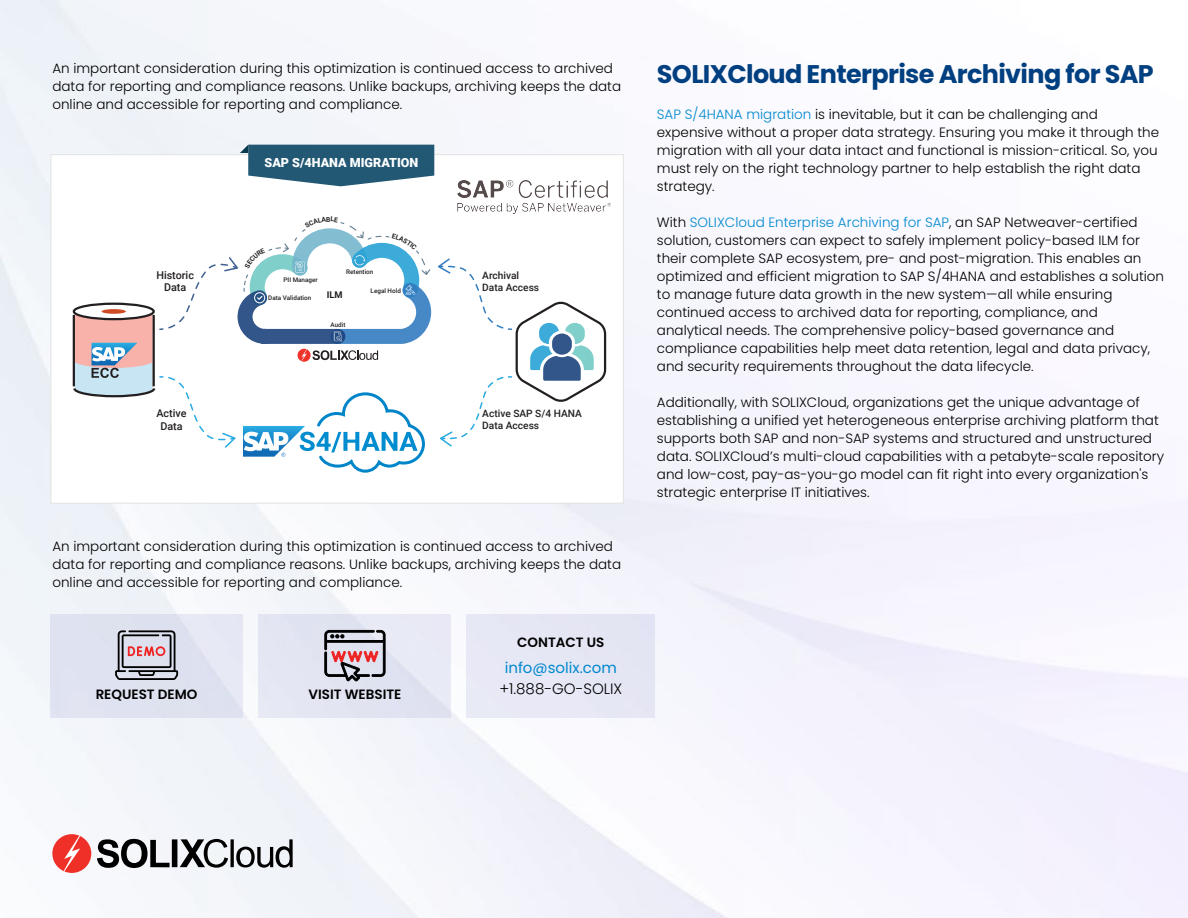
<style>
.page{position:relative;width:1188px;height:918px;background:#fff}
.page>*{position:absolute;margin:0;border:0;box-sizing:border-box;transform-origin:0 0}
.t1{font:700 25.5px "Poppins";letter-spacing:-.025em;color:#003f80}
.t2{font:300 15px "Poppins";color:#000}
.t3{font:15px "Poppins";color:#0088cf}
.t4{font:300 13.5px/18px "Poppins";color:#000}
.t5{font:600 13.5px "Poppins";color:#000}
.t6{font:900 12.6px "Roboto";color:#fff}
.t7{font:500 10.8px/12.9px "Roboto";color:#231f20;text-align:center}
.t8{font:500 10.2px/12.1px "Roboto";color:#231f20}
.t9{font:700 9.3px "Roboto";color:#231f20}
.t10{font:500 6.3px "Roboto";color:#231f20}
.s1{color:#0088cf}
</style>
<div class="page">
<div style="left:52px;top:834px;width:39px;height:39px;background:#ee3029;border-radius:50%"></div>
<svg style="left:64px;top:836px;width:16px;height:36px"></svg>
<svg style="left:97px;top:839px;width:196px;height:29px"></svg>
<div style="left:50px;top:614px;width:193px;height:103px;background:#dfe3f1"></div>
<div style="left:467px;top:614px;width:188px;height:103px;background:#e5e7f4"></div>
<div style="left:259px;top:614px;width:192px;height:103px;background:#e3e5f3"></div>
<svg style="left:115px;top:630px;width:63px;height:50px"></svg>
<svg style="left:324px;top:630px;width:61px;height:51px"></svg>
<div style="left:51px;top:154px;width:573px;height:350px;background:#fff;border:1px solid #e2e2e2"></div>
<svg style="left:438px;top:259px;width:169px;height:188px"></svg>
<svg style="left:240px;top:145px;width:194px;height:41px;background:#447188"></svg>
<img style="left:457px;top:180px;width:154px;height:34px">
<svg style="left:72px;top:222px;width:359px;height:251px"></svg>
<p class="t4" style="left:52px;top:60px;width:570px">An important consideration during this optimization is continued access to archived data for reporting and compliance reasons. Unlike backups, archiving keeps the data online and accessible for reporting and compliance.</p>
<p class="t7" style="left:156px;top:268px;width:39px">Historic</p>
<p class="t7" style="left:164px;top:281px;width:24px">Data</p>
<p class="t7" style="left:156px;top:406px;width:32px">Active<br>Data</p>
<p class="t6" style="left:265px;top:154px;width:155px">SAP S/4HANA MIGRATION</p>
<p class="t10" style="left:284px;top:275px;width:36px">PII Manager</p>
<p class="t10" style="left:268px;top:293px;width:45px">Data Validation</p>
<p class="t10" style="left:346px;top:267px;width:29px">Retention</p>
<p class="t10" style="left:371px;top:287px;width:32px">Legal Hold</p>
<p class="t9" style="left:327px;top:288px;width:17px">ILM</p>
<p class="t10" style="left:331px;top:320px;width:16px">Audit</p>
<p class="t8" style="left:482px;top:268px;width:58px">Archival<br>Data Access</p>
<p class="t8" style="left:482px;top:407px;width:101px">Active SAP S/4 HANA<br>Data Access</p>
<p class="t4" style="left:52px;top:538px;width:570px">An important consideration during this optimization is continued access to archived data for reporting and compliance reasons. Unlike backups, archiving keeps the data online and accessible for reporting and compliance.</p>
<p class="t5" style="left:96px;top:686px;width:103px">REQUEST DEMO</p>
<p class="t5" style="left:308px;top:686px;width:94px">VISIT WEBSITE</p>
<p class="t5" style="left:517px;top:634px;width:89px">CONTACT US</p>
<p class="t3" style="left:505px;top:659px;width:114px">info@solix.com</p>
<p class="t2" style="left:499px;top:680px;width:125px">+1.888-GO-SOLIX</p>
<h1 class="t1" style="left:657px;top:59px;width:498px">SOLIXCloud Enterprise Archiving for SAP</h1>
<p class="t4" style="left:657px;top:105px;width:504px"><span class="s1">SAP S/4HANA migration</span> is inevitable, but it can be challenging and expensive without a proper data strategy. Ensuring you make it through the migration with all your data intact and functional is mission-critical. So, you must rely on the right technology partner to help establish the right data strategy.</p>
<p class="t4" style="left:657px;top:213px;width:509px">With <span class="s1">SOLIXCloud Enterprise Archiving for SAP</span>, an SAP Netweaver-certified solution, customers can expect to safely implement policy-based ILM for their complete SAP ecosystem, pre- and post-migration. This enables an optimized and efficient migration to SAP S/4HANA and establishes a solution to manage future data growth in the new system—all while ensuring continued access to archived data for reporting, compliance, and analytical needs. The comprehensive policy-based governance and compliance capabilities help meet data retention, legal and data privacy, and security requirements throughout the data lifecycle.</p>
<p class="t4" style="left:657px;top:393px;width:509px">Additionally, with SOLIXCloud, organizations get the unique advantage of establishing a unified yet heterogeneous enterprise archiving platform that supports both SAP and non-SAP systems and structured and unstructured data. SOLIXCloud’s multi-cloud capabilities with a petabyte-scale repository and low-cost, pay-as-you-go model can fit right into every organization's strategic enterprise IT initiatives.</p>
</div>
